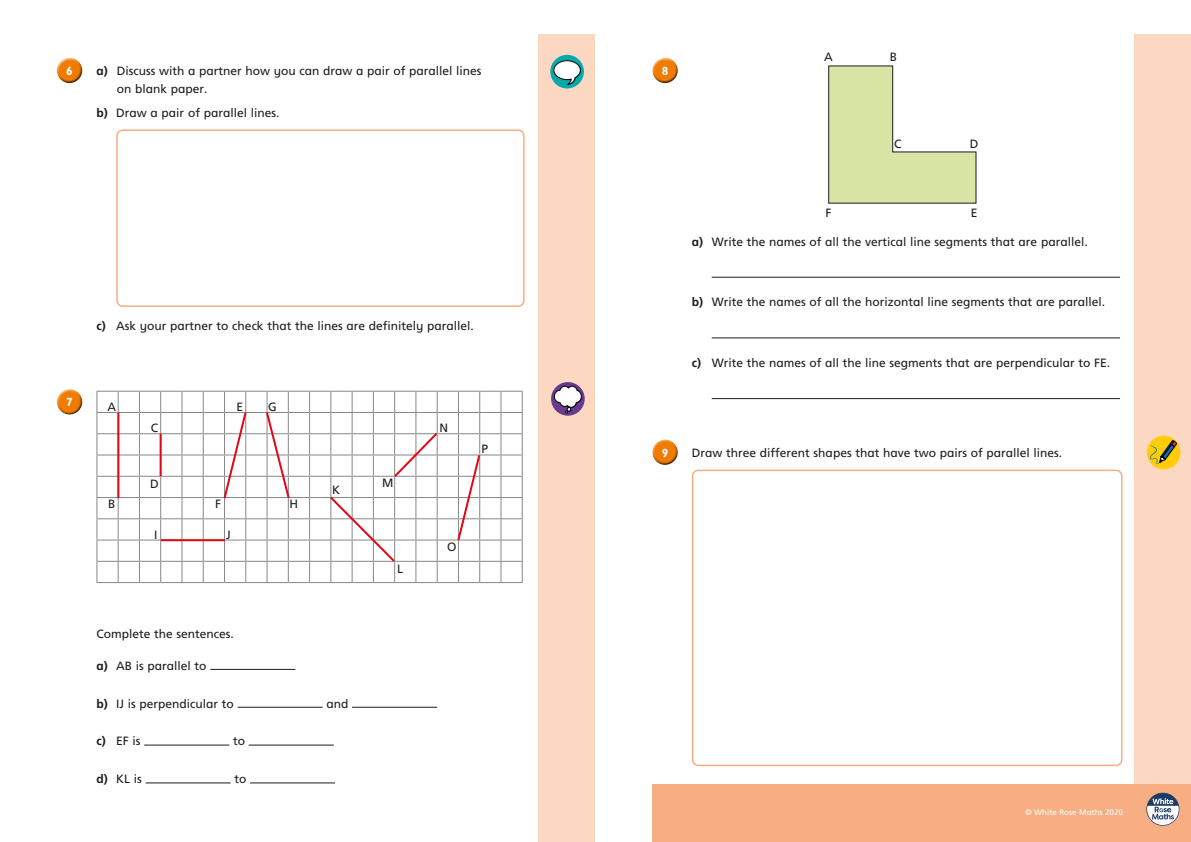
<style>
.page{position:relative;width:1191px;height:842px;background:#fff}
.page>*{position:absolute;margin:0;border:0;box-sizing:border-box;transform-origin:0 0}
.t1{font:12px/18px "Frutiger Inf";color:#1d1d1b}
.t2{font:700 12px "Gill Infant";color:#fff}
.t3{font:8px "Frutiger Inf";color:#fff}
.s1{font-weight:700}
</style>
<div class="page">
<div style="left:57px;top:57px;width:26px;height:21px;background:#fff;opacity:.75"></div>
<div style="left:57px;top:61px;width:27px;height:23px;background:#1d1d1b;opacity:.75"></div>
<div style="left:116px;top:129px;width:408px;height:178px;border:2px solid #f7ae83;border-radius:6px"></div>
<div style="left:57px;top:389px;width:26px;height:20px;background:#fff;opacity:.75"></div>
<div style="left:57px;top:393px;width:27px;height:23px;background:#1d1d1b;opacity:.75"></div>
<svg style="left:96px;top:391px;width:427px;height:192px"></svg>
<hr style="left:210px;top:669px;width:85px;height:1px;background:#1d1d1b">
<hr style="left:238px;top:707px;width:85px;height:1px;background:#1d1d1b">
<hr style="left:352px;top:707px;width:85px;height:1px;background:#1d1d1b">
<hr style="left:144px;top:745px;width:85px;height:1px;background:#1d1d1b">
<hr style="left:249px;top:745px;width:85px;height:1px;background:#1d1d1b">
<hr style="left:146px;top:782px;width:85px;height:1px;background:#1d1d1b">
<hr style="left:250px;top:782px;width:85px;height:1px;background:#1d1d1b">
<div style="left:539px;top:34px;width:99px;height:808px;background:#fcd8c2"></div>
<div style="left:595px;top:0;width:48px;height:842px;background:#fff"></div>
<div style="left:1134px;top:34px;width:57px;height:808px;background:#fcd8c2"></div>
<div style="left:652px;top:785px;width:539px;height:57px;background:#f7ae83"></div>
<svg style="left:1146px;top:793px;width:33px;height:33px"></svg>
<hr style="left:711px;top:277px;width:409px;height:1px;background:#1d1d1b">
<hr style="left:711px;top:337px;width:409px;height:1px;background:#1d1d1b">
<hr style="left:711px;top:398px;width:409px;height:1px;background:#1d1d1b">
<div style="left:652px;top:57px;width:26px;height:21px;background:#fff;opacity:.75"></div>
<div style="left:652px;top:61px;width:27px;height:23px;background:#1d1d1b;opacity:.75"></div>
<div style="left:652px;top:439px;width:26px;height:20px;background:#fff;opacity:.75"></div>
<div style="left:652px;top:443px;width:27px;height:23px;background:#1d1d1b;opacity:.75"></div>
<div style="left:692px;top:470px;width:430px;height:296px;border:2px solid #f7ae83;border-radius:6px"></div>
<div style="left:550px;top:55px;width:34px;height:33px;background:#06aaad;border-radius:50%"></div>
<svg style="left:553px;top:60px;width:28px;height:25px"></svg>
<svg style="left:1146px;top:436px;width:34px;height:33px"></svg>
<svg style="left:551px;top:382px;width:34px;height:34px"></svg>
<svg style="left:554px;top:386px;width:28px;height:27px"></svg>
<svg style="left:828px;top:65px;width:149px;height:139px"></svg>
<p class="t2" style="left:66px;top:64px;width:8px">6</p>
<p class="t1" style="left:117px;top:62px;width:366px;text-indent:-20px"><span class="s1">a)</span> Discuss with a partner how you can draw a pair of parallel lines on blank paper.</p>
<p class="t1" style="left:96px;top:104px;width:184px"><span class="s1">b)</span> Draw a pair of parallel lines.</p>
<p class="t1" style="left:96px;top:317px;width:379px"><span class="s1">c)</span> Ask your partner to check that the lines are definitely parallel.</p>
<p class="t2" style="left:66px;top:395px;width:8px">7</p>
<p class="t1" style="left:108px;top:398px;width:10px">A</p>
<p class="t1" style="left:236px;top:398px;width:8px">E</p>
<p class="t1" style="left:268px;top:398px;width:10px">G</p>
<p class="t1" style="left:151px;top:419px;width:9px">C</p>
<p class="t1" style="left:150px;top:474px;width:10px">D</p>
<p class="t1" style="left:108px;top:495px;width:9px">B</p>
<p class="t1" style="left:215px;top:495px;width:7px">F</p>
<p class="t1" style="left:289px;top:495px;width:10px">H</p>
<p class="t1" style="left:154px;top:525px;width:5px">I</p>
<p class="t1" style="left:226px;top:525px;width:6px">J</p>
<p class="t1" style="left:332px;top:481px;width:10px">K</p>
<p class="t1" style="left:96px;top:624px;width:139px">Complete the sentences.</p>
<p class="t1" style="left:96px;top:656px;width:112px"><span class="s1">a)</span> AB is parallel to</p>
<p class="t1" style="left:96px;top:694px;width:139px"><span class="s1">b)</span> IJ is perpendicular to</p>
<p class="t1" style="left:326px;top:694px;width:23px">and</p>
<p class="t1" style="left:96px;top:732px;width:46px"><span class="s1">c)</span> EF is</p>
<p class="t1" style="left:233px;top:732px;width:13px">to</p>
<p class="t1" style="left:96px;top:770px;width:47px"><span class="s1">d)</span> KL is</p>
<p class="t1" style="left:234px;top:770px;width:13px">to</p>
<p class="t1" style="left:382px;top:474px;width:13px">M</p>
<p class="t1" style="left:397px;top:559px;width:7px">L</p>
<p class="t1" style="left:439px;top:419px;width:10px">N</p>
<p class="t1" style="left:481px;top:439px;width:8px">P</p>
<p class="t1" style="left:447px;top:537px;width:11px">O</p>
<p class="t2" style="left:662px;top:64px;width:8px">8</p>
<p class="t1" style="left:824px;top:47px;width:10px">A</p>
<p class="t1" style="left:889px;top:47px;width:9px">B</p>
<p class="t1" style="left:894px;top:135px;width:9px">C</p>
<p class="t1" style="left:970px;top:135px;width:10px">D</p>
<p class="t1" style="left:825px;top:203px;width:7px">F</p>
<p class="t1" style="left:971px;top:203px;width:8px">E</p>
<p class="t1" style="left:692px;top:232px;width:397px"><span class="s1">a)</span> Write the names of all the vertical line segments that are parallel.</p>
<p class="t1" style="left:692px;top:293px;width:414px"><span class="s1">b)</span> Write the names of all the horizontal line segments that are parallel.</p>
<p class="t1" style="left:692px;top:354px;width:419px"><span class="s1">c)</span> Write the names of all the line segments that are perpendicular to FE.</p>
<p class="t2" style="left:662px;top:445px;width:8px">9</p>
<p class="t1" style="left:692px;top:444px;width:372px">Draw three different shapes that have two pairs of parallel lines.</p>
<p class="t3" style="left:1025px;top:808px;width:99px">© White Rose Maths 2020</p>
</div>
